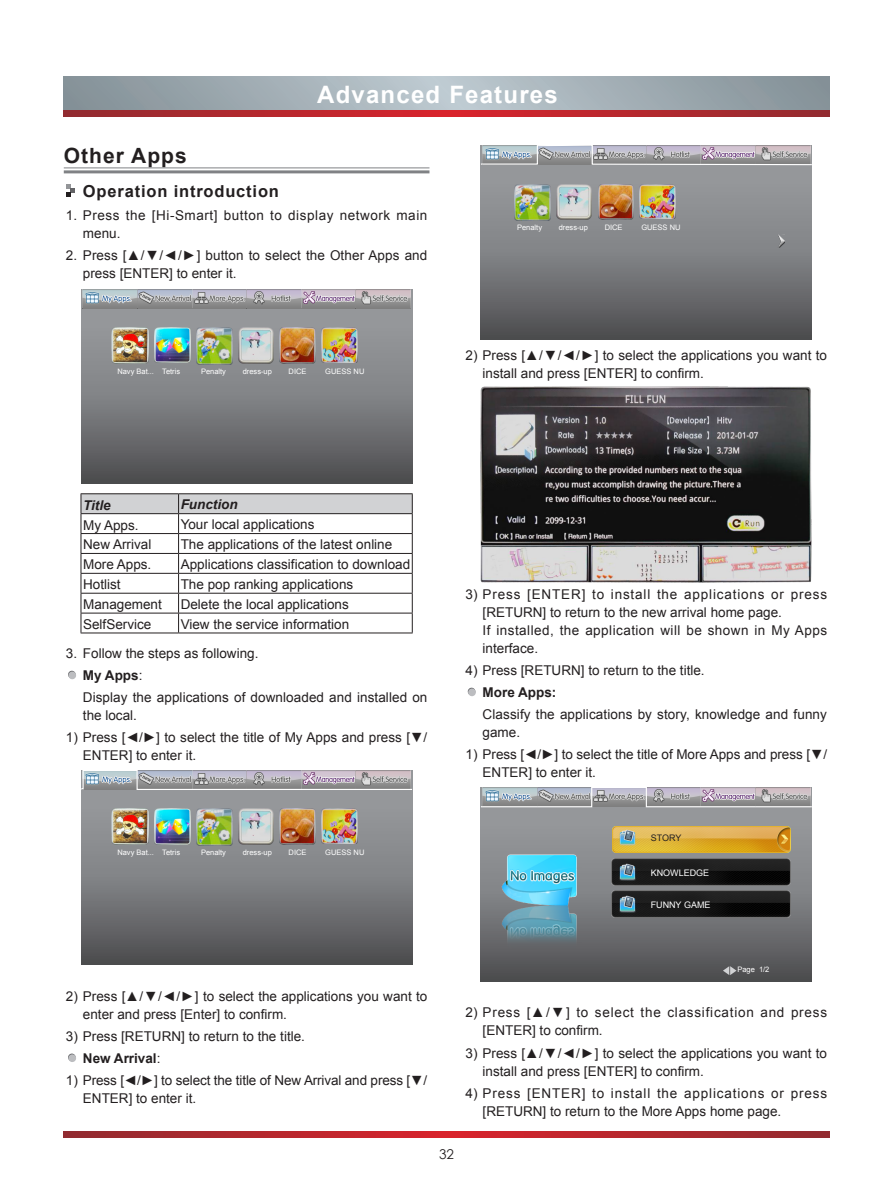
<style>
.page{position:relative;width:893px;height:1191px;background:#fff}
.page>*{position:absolute;margin:0;border:0;box-sizing:border-box;transform-origin:0 0}
.眉头标题{font:700 24px "Arial";letter-spacing:.05em;color:#fff}
.一级标题{font:700 21px "Arial";letter-spacing:.05em;color:#231f20}
.一级标题-2{font:700 16.5px "Arial";letter-spacing:.05em;color:#231f20}
.正文9号{font:13.5px/18px "Arial";color:#231f20}
.正文缩进1{font:13.5px "Arial";color:#231f20}
.正文9号-2{font:13.5px "Arial";letter-spacing:.06em;color:#231f20}
.正文9号-3{font:13.5px/18px "Arial";letter-spacing:.035em;color:#231f20}
.正文9号-4{font:13.5px "Arial";letter-spacing:.04em;color:#231f20}
.正文缩进1-2{font:13.5px "Arial";letter-spacing:.055em;color:#231f20}
.正文9号-5{font:700 13.5px "Arial";color:#231f20}
.正文9号-6{font:italic 700 13.5px "Arial";color:#231f20}
.t1{font:13.5px "Century Gothic";color:#231f20}
.正文9号-7{font:9px "Arial";color:#fff}
.正文9号-8{font:9px "Arial";letter-spacing:-.01em;color:#231f20}
.正文9号-9{font:7.5px "Arial";color:#fff}
.s1{font-weight:400}
</style>
<div class="page">
<svg style="left:64px;top:1131px;width:765px;height:6px;background:#b5272e"></svg>
<svg style="left:64px;top:77px;width:765px;height:34px;background:#a1a8af"></svg>
<svg style="left:64px;top:111px;width:765px;height:6px;background:#b5272e"></svg>
<svg style="left:66px;top:184px;width:8px;height:13px"></svg>
<div style="left:68px;top:671px;width:8px;height:8px;background:#bcbdc0;border-radius:50%"></div>
<div style="left:68px;top:1054px;width:8px;height:8px;background:#bcbdc0;border-radius:50%"></div>
<hr style="left:64px;top:167px;width:365px;height:1px;background:#808285">
<hr style="left:64px;top:170px;width:365px;height:3px;background:#808285">
<hr style="left:81px;top:493px;width:98px;height:1px;background:#231f20">
<hr style="left:179px;top:493px;width:234px;height:1px;background:#231f20">
<svg style="left:81px;top:494px;width:332px;height:138px"></svg>
<hr style="left:81px;top:632px;width:98px;height:1px;background:#231f20">
<hr style="left:179px;top:632px;width:234px;height:1px;background:#231f20">
<div style="left:468px;top:687px;width:7px;height:8px;background:#9f9fa1;border-radius:50%"></div>
<div style="left:468px;top:688px;width:8px;height:8px;background:#bcbdc0;border-radius:50%"></div>
<svg style="left:481px;top:808px;width:331px;height:173px;background:#747577"></svg>
<img style="left:500px;top:837px;width:81px;height:118px">
<img style="left:612px;top:858px;width:178px;height:27px">
<img style="left:612px;top:891px;width:178px;height:26px">
<img style="left:612px;top:826px;width:178px;height:26px">
<img style="left:619px;top:829px;width:17px;height:16px">
<img style="left:619px;top:864px;width:17px;height:16px">
<img style="left:619px;top:896px;width:17px;height:16px">
<svg style="left:723px;top:966px;width:13px;height:9px"></svg>
<svg style="left:480px;top:787px;width:332px;height:21px;background:#aaa9af"></svg>
<img style="left:481px;top:386px;width:331px;height:196px">
<svg style="left:81px;top:289px;width:331px;height:194px;background:#77787b"></svg>
<img style="left:83px;top:289px;width:327px;height:19px">
<img style="left:155px;top:328px;width:35px;height:35px">
<img style="left:112px;top:328px;width:37px;height:35px">
<img style="left:322px;top:328px;width:35px;height:34px">
<img style="left:280px;top:328px;width:36px;height:35px">
<img style="left:238px;top:328px;width:36px;height:35px">
<img style="left:196px;top:328px;width:36px;height:36px">
<svg style="left:81px;top:790px;width:331px;height:174px;background:#77787b"></svg>
<img style="left:155px;top:809px;width:35px;height:35px">
<img style="left:112px;top:809px;width:37px;height:35px">
<img style="left:322px;top:809px;width:35px;height:34px">
<img style="left:280px;top:809px;width:36px;height:35px">
<img style="left:238px;top:809px;width:36px;height:35px">
<img style="left:196px;top:809px;width:36px;height:36px">
<svg style="left:81px;top:770px;width:332px;height:20px;background:#abaab0"></svg>
<svg style="left:481px;top:166px;width:331px;height:174px;background:#78797c"></svg>
<img style="left:640px;top:184px;width:35px;height:35px">
<img style="left:598px;top:184px;width:36px;height:35px">
<img style="left:556px;top:184px;width:36px;height:35px">
<img style="left:514px;top:184px;width:36px;height:36px">
<svg style="left:480px;top:145px;width:332px;height:21px;background:#aaa9af"></svg>
<svg style="left:778px;top:234px;width:7px;height:13px"></svg>
<p class="一级标题" style="left:64px;top:141px;width:125px">Other Apps</p>
<p class="眉头标题" style="left:317px;top:79px;width:242px">Advanced Features</p>
<p class="一级标题-2" style="left:83px;top:181px;width:198px">Operation introduction</p>
<p class="正文9号-4" style="left:66px;top:206px;width:363px">1. Press the [Hi-Smart] button to display network main</p>
<p class="正文9号" style="left:83px;top:224px;width:39px">menu.</p>
<p class="正文9号" style="left:66px;top:246px;width:363px">2. Press [▲/▼/◄/►] button to select the Other Apps and</p>
<p class="正文9号" style="left:83px;top:264px;width:155px">press [ENTER] to enter it.</p>
<p class="正文9号-9" style="left:117px;top:366px;width:64px">Navy Bat... Tetris</p>
<p class="正文9号-9" style="left:201px;top:366px;width:27px">Penalty</p>
<p class="正文9号-9" style="left:243px;top:366px;width:31px">dress-up</p>
<p class="正文9号-9" style="left:289px;top:366px;width:19px">DICE</p>
<p class="正文9号-9" style="left:325px;top:366px;width:41px">GUESS NU</p>
<p class="正文9号-9" style="left:517px;top:222px;width:27px">Penalty</p>
<p class="正文9号-9" style="left:559px;top:222px;width:31px">dress-up</p>
<p class="正文9号-9" style="left:605px;top:222px;width:19px">DICE</p>
<p class="正文9号-9" style="left:641px;top:222px;width:41px">GUESS NU</p>
<p class="正文缩进1" style="left:466px;top:346px;width:363px">2) Press [▲/▼/◄/►] to select the applications you want to</p>
<p class="正文9号" style="left:483px;top:364px;width:223px">install and press [ENTER] to confirm.</p>
<p class="正文9号-6" style="left:83px;top:496px;width:29px">Title</p>
<p class="正文9号-6" style="left:181px;top:496px;width:58px">Function</p>
<p class="正文9号" style="left:83px;top:516px;width:57px">My Apps.</p>
<p class="正文9号" style="left:181px;top:515px;width:135px">Your local applications</p>
<p class="正文9号" style="left:83px;top:536px;width:70px">New Arrival</p>
<p class="正文9号" style="left:181px;top:535px;width:213px">The applications of the latest online</p>
<p class="正文9号" style="left:83px;top:555px;width:70px">More Apps.</p>
<p class="正文9号" style="left:181px;top:555px;width:231px">Applications classification to download</p>
<p class="正文9号" style="left:83px;top:575px;width:39px">Hotlist</p>
<p class="正文9号" style="left:181px;top:575px;width:174px">The pop ranking applications</p>
<p class="正文9号" style="left:83px;top:595px;width:80px">Management</p>
<p class="正文9号" style="left:181px;top:595px;width:170px">Delete the local applications</p>
<p class="正文9号" style="left:83px;top:615px;width:70px">SelfService</p>
<p class="正文9号" style="left:181px;top:615px;width:170px">View the service information</p>
<p class="正文缩进1" style="left:66px;top:644px;width:194px">3. Follow the steps as following.</p>
<p class="正文9号-5" style="left:83px;top:666px;width:61px">My Apps<span class="s1">:</span></p>
<p class="正文9号" style="left:83px;top:688px;width:346px">Display the applications of downloaded and installed on the local.</p>
<p class="正文缩进1" style="left:66px;top:728px;width:363px">1) Press [◄/►] to select the title of My Apps and press [▼/</p>
<p class="正文9号" style="left:83px;top:746px;width:115px">ENTER] to enter it.</p>
<p class="正文9号-9" style="left:117px;top:847px;width:64px">Navy Bat... Tetris</p>
<p class="正文9号-9" style="left:201px;top:847px;width:27px">Penalty</p>
<p class="正文9号-9" style="left:243px;top:847px;width:31px">dress-up</p>
<p class="正文9号-9" style="left:289px;top:847px;width:19px">DICE</p>
<p class="正文9号-9" style="left:325px;top:847px;width:41px">GUESS NU</p>
<p class="正文9号-2" style="left:466px;top:585px;width:363px">3) Press [ENTER] to install the applications or press</p>
<p class="正文9号" style="left:483px;top:603px;width:301px">[RETURN] to return to the new arrival home page.</p>
<p class="正文9号-3" style="left:483px;top:621px;width:346px">If installed, the application will be shown in My Apps interface.</p>
<p class="正文缩进1" style="left:466px;top:661px;width:241px">4) Press [RETURN] to return to the title.</p>
<p class="正文9号-5" style="left:483px;top:683px;width:75px">More Apps:</p>
<p class="正文9号" style="left:483px;top:705px;width:346px">Classify the applications by story, knowledge and funny game.</p>
<p class="正文缩进1" style="left:466px;top:745px;width:363px">1) Press [◄/►] to select the title of More Apps and press [▼/</p>
<p class="正文9号" style="left:483px;top:763px;width:115px">ENTER] to enter it.</p>
<p class="正文9号-8" style="left:651px;top:832px;width:32px">STORY</p>
<p class="正文9号-7" style="left:651px;top:866px;width:60px">KNOWLEDGE</p>
<p class="正文9号-7" style="left:651px;top:898px;width:61px">FUNNY GAME</p>
<p class="正文缩进1" style="left:66px;top:987px;width:363px">2) Press [▲/▼/◄/►] to select the applications you want to</p>
<p class="正文9号" style="left:83px;top:1005px;width:206px">enter and press [Enter] to confirm.</p>
<p class="正文缩进1" style="left:66px;top:1027px;width:241px">3) Press [RETURN] to return to the title.</p>
<p class="正文9号-5" style="left:83px;top:1049px;width:79px">New Arrival<span class="s1">:</span></p>
<p class="正文缩进1" style="left:66px;top:1071px;width:363px">1) Press [◄/►] to select the title of New Arrival and press [▼/</p>
<p class="正文9号" style="left:83px;top:1089px;width:115px">ENTER] to enter it.</p>
<p class="正文9号-9" style="left:737px;top:964px;width:34px">Page 1/2</p>
<p class="正文缩进1-2" style="left:466px;top:1004px;width:363px">2) Press [▲/▼] to select the classification and press</p>
<p class="正文9号" style="left:483px;top:1022px;width:122px">[ENTER] to confirm.</p>
<p class="正文缩进1" style="left:466px;top:1044px;width:363px">3) Press [▲/▼/◄/►] to select the applications you want to</p>
<p class="正文9号" style="left:483px;top:1062px;width:223px">install and press [ENTER] to confirm.</p>
<p class="正文9号-2" style="left:466px;top:1084px;width:363px">4) Press [ENTER] to install the applications or press</p>
<p class="正文9号" style="left:483px;top:1102px;width:300px">[RETURN] to return to the More Apps home page.</p>
<p class="t1" style="left:439px;top:1145px;width:16px">32</p>
</div>
